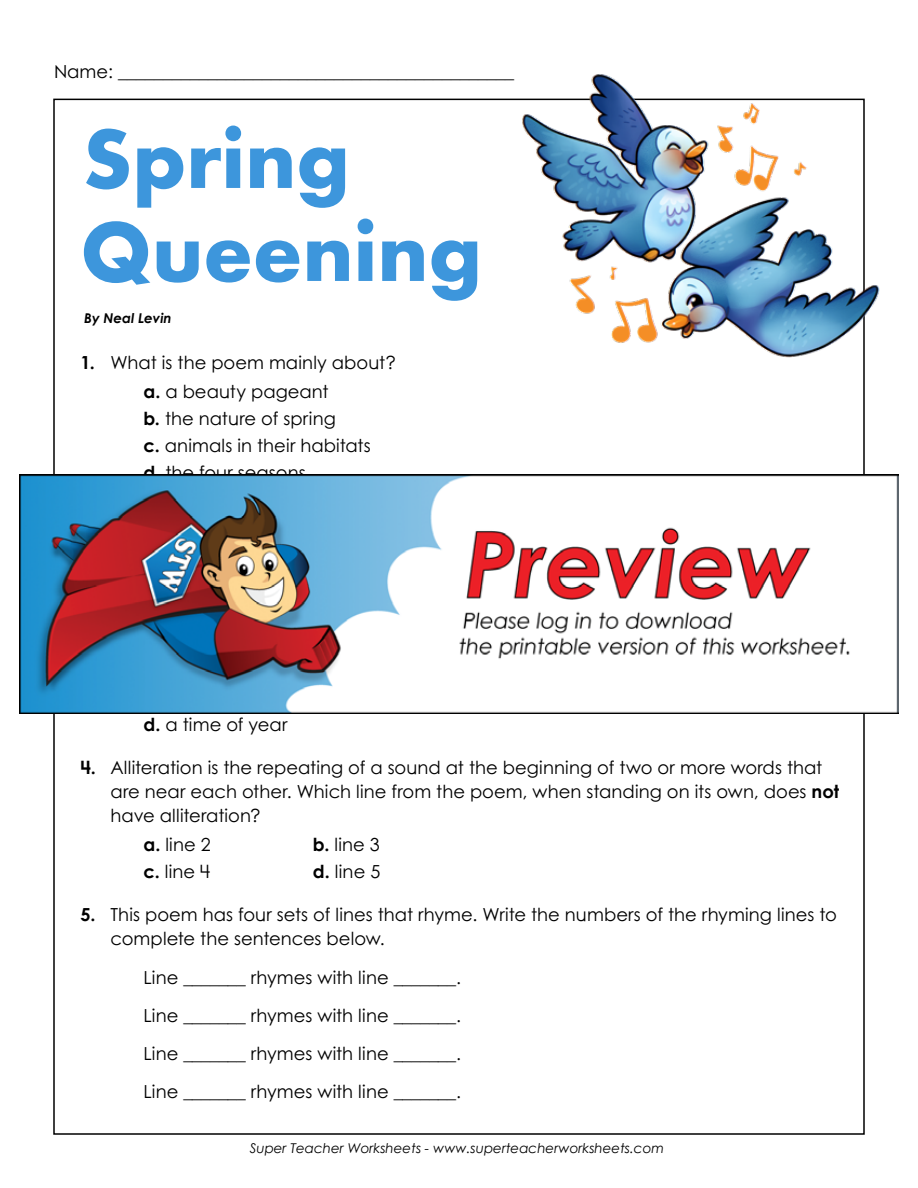
<style>
.page{position:relative;width:918px;height:1188px;background:#fff}
.page>*{position:absolute;margin:0;border:0;box-sizing:border-box;transform-origin:0 0}
.t1{font:700 87px/93px "Aharoni";color:#3d96dc}
.t2{font:18px/27.3px "Century STW4";letter-spacing:.005em;color:#000}
.t3{font:italic 13.5px "Century Gothic 2";color:#000}
.t4{font:italic 700 13.5px "Century STW3";color:#000}
.s1{font-weight:700}
</style>
<div class="page">
<img style="left:521px;top:74px;width:359px;height:287px">
<img style="left:20px;top:474px;width:878px;height:240px">
<p class="t2" style="left:54px;top:58px;width:462px">Name: ____________________________________________</p>
<h1 class="t1" style="left:80px;top:120px;width:403px">Spring<br>Queening</h1>
<p class="t4" style="left:84px;top:308px;width:89px">By Neal Levin</p>
<p class="t2" style="left:143px;top:349px;width:254px;text-indent:-63px"><span class="s1">1.</span> What is the poem mainly about? <span class="s1">a.</span> a beauty pageant<br><span class="s1">b.</span> the nature of spring<br><span class="s1">c.</span> animals in their habitats<br><span class="s1">d.</span> the four seasons</p>
<p class="t2" style="left:143px;top:710px;width:146px"><span class="s1">d.</span> a time of year</p>
<p class="t2" style="left:110px;top:756px;width:730px;line-height:24px;text-indent:-30px"><span class="s1">4.</span> Alliteration is the repeating of a sound at the beginning of two or more words that are near each other. Which line from the poem, when standing on its own, does <span class="s1">not </span>have alliteration?</p>
<p class="t2" style="left:143px;top:830px;width:69px"><span class="s1">a.</span> line 2</p>
<p class="t2" style="left:313px;top:830px;width:69px"><span class="s1">b.</span> line 3</p>
<p class="t2" style="left:143px;top:857px;width:68px"><span class="s1">c.</span> line 4</p>
<p class="t2" style="left:313px;top:857px;width:69px"><span class="s1">d.</span> line 5</p>
<p class="t2" style="left:110px;top:903px;width:728px;line-height:24px;text-indent:-30px"><span class="s1">5.</span> This poem has four sets of lines that rhyme. Write the numbers of the rhyming lines to complete the sentences below.</p>
<p class="t2" style="left:143px;top:958px;width:319px;line-height:38.2px;text-align:justify">Line _______ rhymes with line _______.<br>Line _______ rhymes with line _______.<br>Line _______ rhymes with line _______.<br>Line _______ rhymes with line _______.</p>
<p class="t3" style="left:250px;top:1139px;width:416px">Super Teacher Worksheets - www.superteacherworksheets.com</p>
</div>
